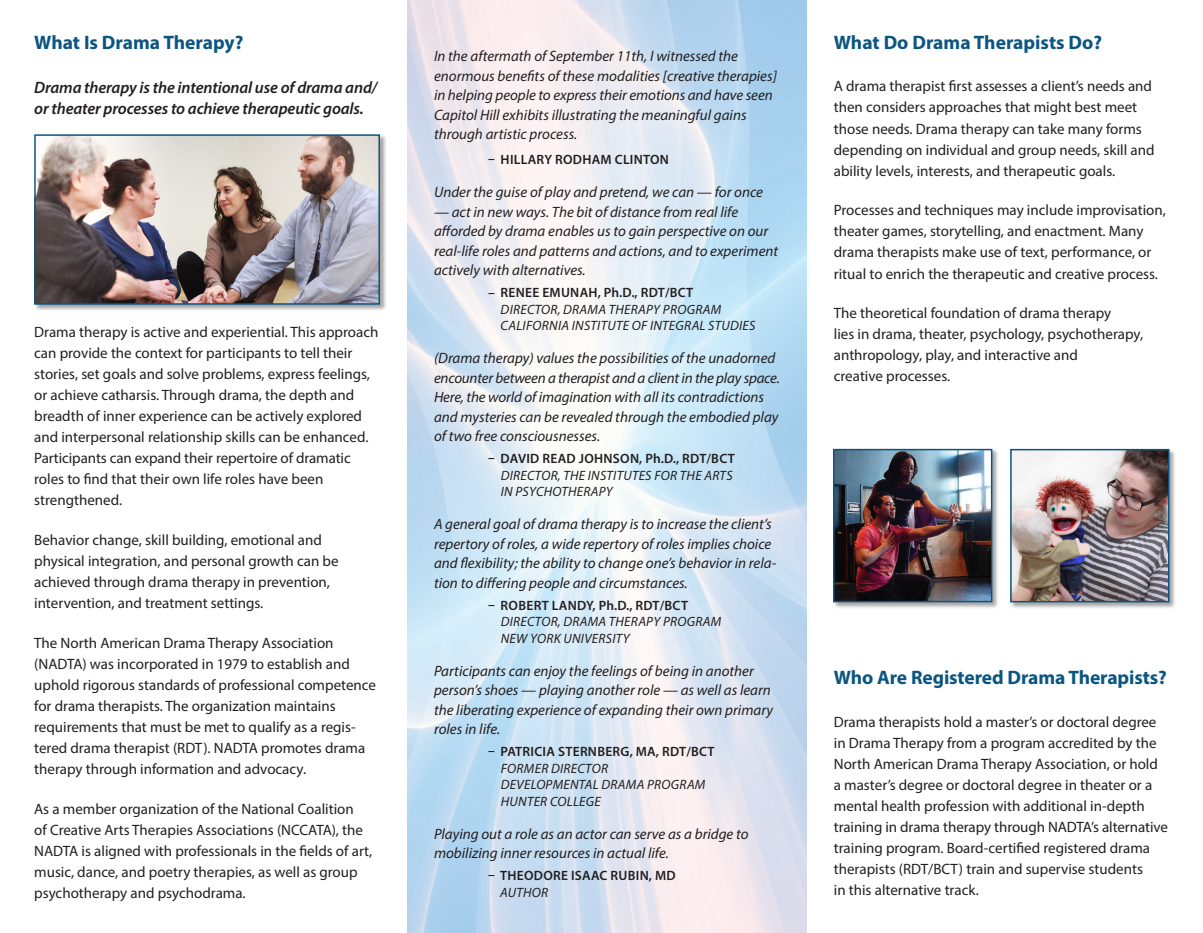
<style>
.page{position:relative;width:1203px;height:933px;background:#fff}
.page>*{position:absolute;margin:0;border:0;box-sizing:border-box;transform-origin:0 0}
.t1{font:700 19.5px "Myriad Pro";letter-spacing:-.005em;color:#0b5580}
.t2{font:italic 600 16.5px/21px "Myriad Pro";letter-spacing:-.01em;color:#231f20}
.t3{font:15px/21px "Myriad Pro";color:#231f20}
.t4{font:italic 15px/19.5px "Myriad Pro";color:#231f20}
.t5{font:italic 13.5px/16.5px "Myriad Pro";letter-spacing:.02em;color:#231f20}
.t6{font:600 13.5px/16.5px "Myriad Pro";letter-spacing:.02em;color:#231f20}
.s1{font-weight:600;font-style:normal}
.s2{font-weight:400;font-style:italic}
</style>
<div class="page">
<img style="left:407px;top:0;width:399px;height:932px">
<div style="left:34px;top:134px;width:353px;height:177px;background:#231f20;opacity:.4"></div>
<img style="left:37px;top:137px;width:340px;height:165px">
<div style="left:34px;top:134px;width:346px;height:171px;border:2px solid #0b5580"></div>
<div style="left:832px;top:448px;width:167px;height:161px;background:#231f20;opacity:.4"></div>
<img style="left:836px;top:452px;width:153px;height:147px">
<div style="left:833px;top:449px;width:159px;height:153px;border:2px solid #0b5580"></div>
<div style="left:1009px;top:448px;width:167px;height:161px;background:#231f20;opacity:.4"></div>
<img style="left:1013px;top:452px;width:153px;height:147px">
<div style="left:1010px;top:449px;width:159px;height:153px;border:2px solid #0b5580"></div>
<p class="t1" style="left:34px;top:30px;width:211px">What Is Drama Therapy?</p>
<p class="t2" style="left:34px;top:76px;width:344px">Drama therapy is the intentional use of drama and/ or theater processes to achieve therapeutic goals.</p>
<p class="t3" style="left:34px;top:321px;width:346px">Drama therapy is active and experiential. This approach can provide the context for participants to tell their stories, set goals and solve problems, express feelings, or achieve catharsis. Through drama, the depth and breadth of inner experience can be actively explored and interpersonal relationship skills can be enhanced.<br>Participants can expand their repertoire of dramatic roles to find that their own life roles have been strengthened.</p>
<p class="t3" style="left:34px;top:528px;width:306px">Behavior change, skill building, emotional and physical integration, and personal growth can be achieved through drama therapy in prevention, intervention, and treatment settings.</p>
<p class="t3" style="left:34px;top:631px;width:343px">The North American Drama Therapy Association (NADTA) was incorporated in 1979 to establish and uphold rigorous standards of professional competence for drama therapists. The organization maintains requirements that must be met to qualify as a regis&shy;tered drama therapist (RDT). NADTA promotes drama therapy through information and advocacy.</p>
<p class="t3" style="left:34px;top:797px;width:339px">As a member organization of the National Coalition<br>of Creative Arts Therapies Associations (NCCATA), the NADTA is aligned with professionals in the fields of art, music, dance, and poetry therapies, as well as group psychotherapy and psychodrama.</p>
<p class="t4" style="left:434px;top:46px;width:344px">In the aftermath of September 11th, I witnessed the enormous benefits of these modalities [creative therapies] in helping people to express their emotions and have seen Capitol Hill exhibits illustrating the meaningful gains through artistic process.</p>
<p class="t6" style="left:488px;top:151px;width:182px">– HILLARY RODHAM CLINTON</p>
<p class="t4" style="left:434px;top:182px;width:330px">Under the guise of play and pretend, we can — for once</p>
<p class="t4" style="left:434px;top:202px;width:346px">— act in new ways. The bit of distance from real life afforded by drama enables us to gain perspective on our real-life roles and patterns and actions, and to experiment actively with alternatives.</p>
<p class="t5" style="left:500px;top:284px;width:256px;text-indent:-13px"><span class="s1">– RENEE EMUNAH, Ph.D., RDT/BCT<br></span>DIRECTOR, DRAMA THERAPY PROGRAM<br>CALIFORNIA INSTITUTE OF INTEGRAL STUDIES</p>
<p class="t4" style="left:434px;top:348px;width:347px">(Drama therapy) values the possibilities of the unadorned encounter between a therapist and a client in the play space.<br>Here, the world of imagination with all its contradictions and mysteries can be revealed through the embodied play of two free consciousnesses.</p>
<p class="t5" style="left:501px;top:450px;width:235px;text-indent:-13px"><span class="s1">– DAVID READ JOHNSON, Ph.D., RDT/BCT<br></span>DIRECTOR, THE INSTITUTES FOR THE ARTS<br>IN PSYCHOTHERAPY</p>
<p class="t4" style="left:434px;top:514px;width:344px">A general goal of drama therapy is to increase the client’s repertory of roles, a wide repertory of roles implies choice and flexibility; the ability to change one’s behavior in rela&shy;tion to differing people and circumstances.</p>
<p class="t5" style="left:501px;top:597px;width:222px;text-indent:-13px"><span class="s1">– ROBERT LANDY, Ph.D., RDT/BCT<br></span>DIRECTOR, DRAMA THERAPY PROGRAM<br>NEW YORK UNIVERSITY</p>
<p class="t4" style="left:434px;top:660px;width:340px">Participants can enjoy the feelings of being in another person’s shoes — playing another role — as well as learn the liberating experience of expanding their own primary roles in life.</p>
<p class="t5" style="left:501px;top:743px;width:215px;text-indent:-13px"><span class="s1">– PATRICIA STERNBERG, MA, RDT/BCT<br></span>FORMER DIRECTOR<br>DEVELOPMENTAL DRAMA PROGRAM<br>HUNTER COLLEGE</p>
<p class="t4" style="left:434px;top:823px;width:316px">Playing out a role as an actor can serve as a bridge to mobilizing inner resources in actual life.</p>
<p class="t6" style="left:500px;top:867px;width:177px;text-indent:-12px">– THEODORE ISAAC RUBIN, MD<br><span class="s2">AUTHOR</span></p>
<p class="t1" style="left:833px;top:30px;width:270px">What Do Drama Therapists Do?</p>
<p class="t3" style="left:833px;top:76px;width:322px">A drama therapist first assesses a client’s needs and then considers approaches that might best meet those needs. Drama therapy can take many forms depending on individual and group needs, skill and ability levels, interests, and therapeutic goals.</p>
<p class="t3" style="left:833px;top:200px;width:333px">Processes and techniques may include improvisation, theater games, storytelling, and enactment. Many drama therapists make use of text, performance, or ritual to enrich the therapeutic and creative process.</p>
<p class="t3" style="left:833px;top:302px;width:311px">The theoretical foundation of drama therapy<br>lies in drama, theater, psychology, psychotherapy, anthropology, play, and interactive and<br>creative processes.</p>
<p class="t1" style="left:833px;top:664px;width:334px">Who Are Registered Drama Therapists?</p>
<p class="t3" style="left:833px;top:710px;width:336px">Drama therapists hold a master’s or doctoral degree in Drama Therapy from a program accredited by the North American Drama Therapy Association, or hold a master’s degree or doctoral degree in theater or a mental health profession with additional in-depth training in drama therapy through NADTA’s alternative training program. Board-certified registered drama therapists (RDT/BCT) train and supervise students<br>in this alternative track.</p>
</div>
